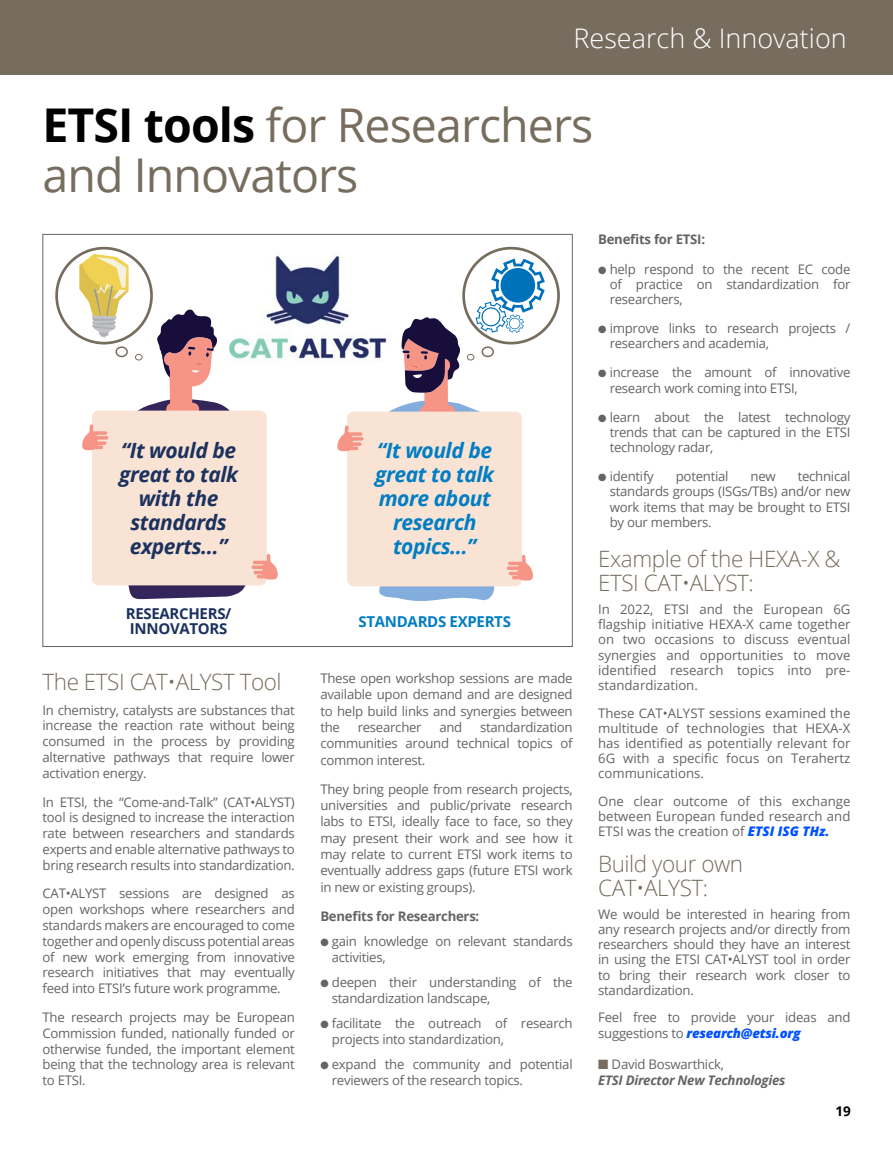
<style>
.page{position:relative;width:893px;height:1149px;background:#fff}
.page>*{position:absolute;margin:0;border:0;box-sizing:border-box;transform-origin:0 0}
.P_19_Research_H2_Titre{font:46.5px/49.5px "Open Sans";letter-spacing:-.02em;color:#776d5e}
.P_19_Research_H1{font:300 27px "Open Sans";color:#fff}
.t1{font:300 22.5px/23.4px "Open Sans";letter-spacing:-.02em;color:#776d5e}
.t2{font:italic 700 21px/24px "Open Sans";letter-spacing:-.02em;color:#1b315e;text-align:center}
.t3{font:italic 700 21px/24px "Open Sans";letter-spacing:-.02em;color:#007dc3;text-align:center}
.t4{font:700 15px/15px "Open Sans";letter-spacing:-.02em;color:#1b315e}
.t5{font:700 15px "Open Sans";letter-spacing:-.02em;color:#007dc3}
.t6{font:700 13.5px "Open Sans";color:#000}
.t7{font:13.2px/15px "Open Sans";letter-spacing:-.02em;color:#636466;text-align:justify}
.t8{font:italic 700 13.2px/16.5px "Open Sans";letter-spacing:-.02em;color:#636466}
.t9{font:700 13.2px "Open Sans";letter-spacing:-.02em;color:#636466}
.s1{font-weight:700;color:#000}
.s2{font-style:italic;color:#0052ff}
.s3{color:#776d5e}
.s4{font-weight:400;font-style:normal}
</style>
<div class="page">
<div style="left:0;top:0;width:893px;height:74px;background:#776d5e"></div>
<img style="left:249px;top:252px;width:114px;height:111px">
<div style="left:92px;top:410px;width:175px;height:175px;background:#f9e3d5;border-radius:7px"></div>
<svg style="left:262px;top:553px;width:16px;height:26px"></svg>
<svg style="left:253px;top:560px;width:16px;height:4px"></svg>
<svg style="left:252px;top:565px;width:16px;height:4px"></svg>
<svg style="left:253px;top:570px;width:16px;height:4px"></svg>
<hr style="left:257px;top:574px;width:16px;height:4px;background:#f69485;border-radius:2px">
<div style="left:347px;top:411px;width:175px;height:175px;background:#f9e3d5;border-radius:7px"></div>
<svg style="left:337px;top:425px;width:16px;height:26px"></svg>
<svg style="left:346px;top:432px;width:16px;height:4px"></svg>
<hr style="left:348px;top:437px;width:16px;height:3px;background:#f69485;border-radius:2px">
<svg style="left:346px;top:442px;width:16px;height:4px"></svg>
<hr style="left:342px;top:446px;width:16px;height:4px;background:#f69485;border-radius:2px">
<svg style="left:80px;top:254px;width:169px;height:345px"></svg>
<div style="left:55px;top:247px;width:98px;height:97px;border:3px solid #776d5e;border-radius:50%"></div>
<div style="left:115px;top:346px;width:13px;height:11px;border:2px solid #776d5e;border-radius:50%"></div>
<div style="left:135px;top:354px;width:8px;height:6px;border:1px solid #776d5e;border-radius:50%"></div>
<svg style="left:363px;top:258px;width:182px;height:343px"></svg>
<div style="left:501px;top:268px;width:34px;height:34px;background:#0072bc;border-radius:50%"></div>
<div style="left:462px;top:247px;width:98px;height:97px;border:3px solid #776d5e;border-radius:50%"></div>
<div style="left:481px;top:346px;width:13px;height:11px;border:2px solid #776d5e;border-radius:50%"></div>
<div style="left:467px;top:354px;width:7px;height:6px;border:1px solid #776d5e;border-radius:50%"></div>
<h1 class="P_19_Research_H1" style="left:573px;top:20px;width:275px">Research &amp; Innovation</h1>
<h2 class="P_19_Research_H2_Titre" style="left:43px;top:99px;width:552px"><span class="s1">ETSI tools</span> for Researchers and Innovators</h2>
<h3 class="t2" style="left:119px;top:438px;width:121px">“It would be great to talk with the standards experts…”</h3>
<h3 class="t3" style="left:375px;top:438px;width:121px">“It would be great to talk more about research topics…”</h3>
<p class="t4" style="left:126px;top:605px;width:107px">RESEARCHERS/<br>INNOVATORS</p>
<p class="t1" style="left:43px;top:669px;width:241px">The ETSI CAT•ALYST Tool</p>
<p class="t7" style="left:43px;top:701px;width:254px;line-height:15.8px">In chemistry, catalysts are substances that increase the reaction rate without being consumed in the process by providing alternative pathways that require lower activation energy.</p>
<p class="t7" style="left:43px;top:793px;width:254px;line-height:15.8px">In ETSI, the “Come-and-Talk” (CAT•ALYST) tool is designed to increase the interaction rate between researchers and standards experts and enable alternative pathways to bring research results into standardization.</p>
<p class="t7" style="left:43px;top:885px;width:254px;line-height:15.8px">CAT•ALYST sessions are designed as open workshops where researchers and standards makers are encouraged to come together and openly discuss potential areas of new work emerging from innovative research initiatives that may eventually feed into ETSI’s future work programme.</p>
<p class="t7" style="left:43px;top:1008px;width:254px;line-height:15.8px">The research projects may be European Commission funded, nationally funded or otherwise funded, the important element being that the technology area is relevant to ETSI.</p>
<p class="t5" style="left:358px;top:610px;width:154px">STANDARDS EXPERTS</p>
<p class="t7" style="left:320px;top:669px;width:254px;line-height:16.4px">These open workshop sessions are made available upon demand and are designed to help build links and synergies between the</p>
<p class="t7" style="left:320px;top:718px;width:254px;line-height:16.4px;text-indent:160px">standardization communities around technical topics of common interest.</p>
<p class="t7" style="left:320px;top:780px;width:254px;line-height:16.4px">They bring people from research projects, universities and public/private research labs to ETSI, ideally face to face, so they may present their work and see how it may relate to current ETSI work items to eventually address gaps (future ETSI work in new or existing groups).</p>
<p class="t9" style="left:320px;top:906px;width:161px">Benefits for Researchers:</p>
<p class="t7" style="left:332px;top:931px;width:242px;line-height:16.4px;text-indent:-11px">● gain knowledge on relevant standards activities,</p>
<p class="t7" style="left:332px;top:972px;width:242px;line-height:16.4px;text-indent:-11px">● deepen their understanding of the standardization landscape,</p>
<p class="t7" style="left:332px;top:1014px;width:242px;line-height:16.4px;text-indent:-11px">● facilitate the outreach of research projects into standardization,</p>
<p class="t7" style="left:332px;top:1055px;width:242px;line-height:16.4px;text-indent:-11px">● expand the community and potential reviewers of the research topics.</p>
<p class="t7" style="left:358px;top:719px;width:66px">researcher</p>
<p class="t7" style="left:439px;top:719px;width:25px">and</p>
<p class="t9" style="left:598px;top:230px;width:108px">Benefits for ETSI:</p>
<p class="t7" style="left:610px;top:261px;width:242px;text-indent:-11px">● help respond to the recent EC code of practice on standardization for researchers,</p>
<p class="t7" style="left:610px;top:320px;width:242px;text-indent:-11px">● improve links to research projects / researchers and academia,</p>
<p class="t7" style="left:610px;top:365px;width:242px;text-indent:-11px">● increase the amount of innovative research work coming into ETSI,</p>
<p class="t7" style="left:610px;top:409px;width:242px;text-indent:-11px">● learn about the latest technology trends that can be captured in the ETSI technology radar,</p>
<p class="t7" style="left:598px;top:468px;width:57px">● identify</p>
<p class="t7" style="left:676px;top:468px;width:54px">potential</p>
<p class="t7" style="left:750px;top:468px;width:27px">new</p>
<p class="t7" style="left:610px;top:468px;width:242px;text-indent:188px">technical standards groups (ISGs/TBs) and/or new work items that may be brought to ETSI by our members.</p>
<p class="t1" style="left:598px;top:546px;width:244px">Example of the HEXA-X &amp;<br>ETSI CAT•ALYST:</p>
<p class="t7" style="left:598px;top:601px;width:254px">In 2022, ETSI and the European 6G flagship initiative HEXA-X came together on two occasions to discuss eventual synergies and opportunities to move identified research topics into pre&shy;standardization.</p>
<p class="t7" style="left:598px;top:704px;width:254px">These CAT•ALYST sessions examined the multitude of technologies that HEXA-X has identified as potentially relevant for 6G with a specific focus on Terahertz communications.</p>
<p class="t7" style="left:598px;top:792px;width:254px">One clear outcome of this exchange between European funded research and ETSI was the creation of <span class="s2">ETSI ISG THz.</span></p>
<p class="t1" style="left:598px;top:851px;width:147px">Build your own<br>CAT•ALYST:</p>
<p class="t7" style="left:598px;top:906px;width:254px">We would be interested in hearing from any research projects and/or directly from researchers should they have an interest in using the ETSI CAT•ALYST tool in order to bring their research work closer to standardization.</p>
<p class="t7" style="left:598px;top:1009px;width:254px">Feel free to provide your ideas and suggestions to <span class="s2">research@etsi.org</span></p>
<p class="t8" style="left:598px;top:1054px;width:189px"><span class="s3">■</span> <span class="s4">David Boswarthick,<br></span>ETSI Director New Technologies</p>
<p class="t6" style="left:835px;top:1101px;width:17px">19</p>
</div>
